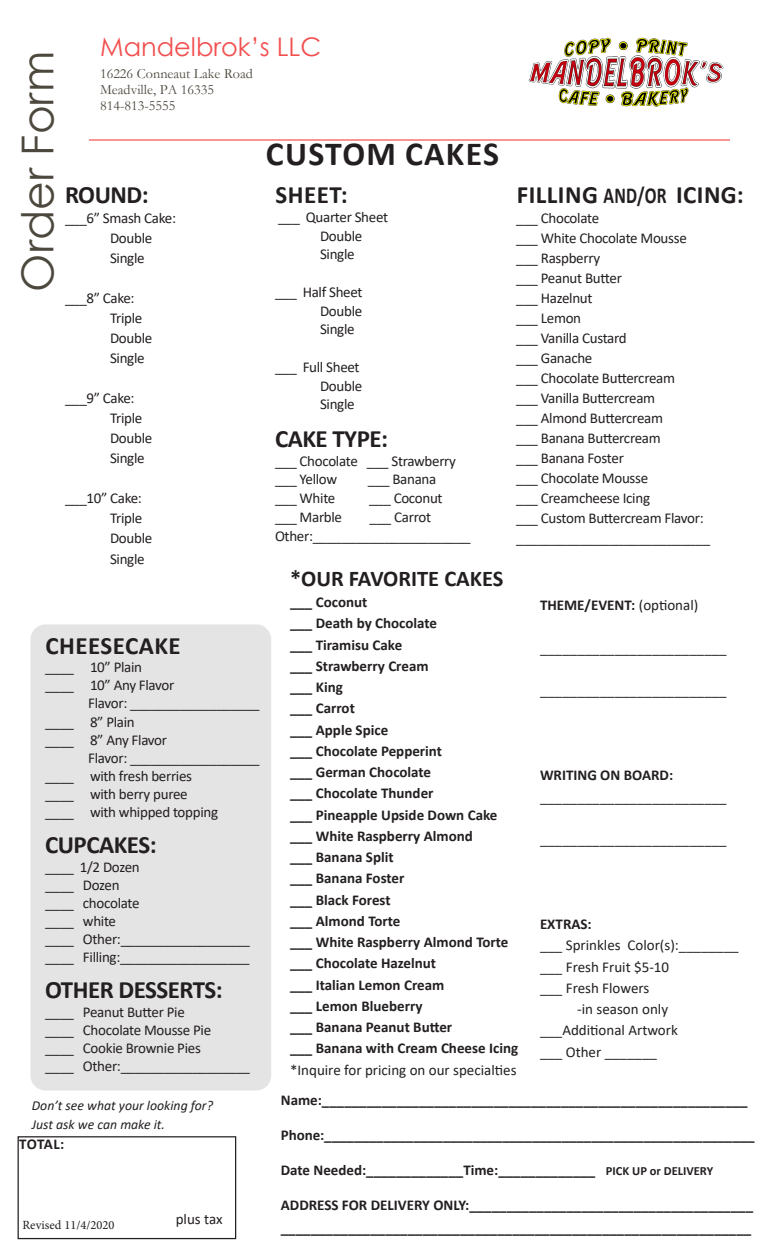
<style>
.page{position:relative;width:765px;height:1260px;background:#fff}
.page>*{position:absolute;margin:0;border:0;box-sizing:border-box;transform-origin:0 0}
.t1{font:44px "Century Gothic";color:#4c483d}
.t2{font:700 33.75px "Calibri";letter-spacing:.04em;color:#231f20}
.t3{font:25.62px "Century Gothic";color:#f24f4f}
.t4{font:700 25px "Calibri";letter-spacing:-.02em;color:#231f20}
.t5{font:700 25px "Calibri";letter-spacing:.02em;color:#231f20}
.t6{font:700 22.5px "Calibri";color:#231f20}
.t7{font:15px/18.1px "Calibri";letter-spacing:-.02em;color:#231f20}
.t8{font:700 15px/21.2px "Calibri";color:#231f20}
.t9{font:15px "Calibri";color:#231f20}
.t10{font:14.12px/16px "Garamond";color:#4c483d}
.t11{font:italic 13.75px "Calibri";color:#231f20}
.t12{font:12.5px "Minion Pro";color:#231f20}
.s1{font-size:22.88px}
.s2{font-weight:400}
.s3{font-size:12.5px}
</style>
<div class="page">
<div style="left:31px;top:624px;width:240px;height:467px;background:#e5e4e4;border-radius:15px"></div>
<hr style="left:89px;top:139px;width:449px;height:2px;background:#f79595">
<hr style="left:538px;top:139px;width:192px;height:2px;background:#f79595">
<img style="left:528px;top:37px;width:196px;height:70px">
<div style="left:18px;top:1136px;width:218px;height:103px;border:1px solid #231f20"></div>
<p class="t3" style="left:100px;top:29px;width:223px">Mandelbrok’s LLC</p>
<p class="t10" style="left:100px;top:65px;width:154px">16226 Conneaut Lake Road<br>Meadville, PA 16335<br>814-813-55555</p>
<p class="t1" style="left:7px;top:292px;width:242px;rotate:-90deg">Order Form</p>
<p class="t2" style="left:266px;top:130px;width:235px">CUSTOM CAKES</p>
<p class="t5" style="left:517px;top:177px;width:229px">FILLING <span class="s1">AND/OR</span> ICING:</p>
<p class="t7" style="left:516px;top:209px;width:84px">___ Chocolate</p>
<p class="t7" style="left:516px;top:229px;width:172px">___ White Chocolate Mousse</p>
<p class="t7" style="left:516px;top:249px;width:85px">___ Raspberry</p>
<p class="t7" style="left:516px;top:269px;width:107px">___ Peanut Butter</p>
<p class="t7" style="left:516px;top:289px;width:78px">___ Hazelnut</p>
<p class="t7" style="left:516px;top:309px;width:66px">___ Lemon</p>
<p class="t7" style="left:516px;top:329px;width:112px">___ Vanilla Custard</p>
<p class="t7" style="left:516px;top:349px;width:78px">___ Ganache</p>
<p class="t7" style="left:516px;top:369px;width:160px">___ Chocolate Buttercream</p>
<p class="t7" style="left:516px;top:389px;width:141px">___ Vanilla Buttercream</p>
<p class="t7" style="left:516px;top:409px;width:148px">___ Almond Buttercream</p>
<p class="t7" style="left:516px;top:429px;width:146px">___ Banana Buttercream</p>
<p class="t7" style="left:516px;top:449px;width:109px">___ Banana Foster</p>
<p class="t7" style="left:516px;top:469px;width:134px">___ Chocolate Mousse</p>
<p class="t7" style="left:516px;top:489px;width:135px">___ Creamcheese Icing</p>
<p class="t7" style="left:516px;top:508px;width:195px;line-height:20px">___ Custom Buttercream Flavor: ___________________________</p>
<p class="t4" style="left:65px;top:177px;width:85px">ROUND:</p>
<p class="t7" style="left:65px;top:209px;width:113px">___6” Smash Cake:</p>
<p class="t7" style="left:110px;top:229px;width:44px">Double</p>
<p class="t7" style="left:110px;top:249px;width:36px">Single</p>
<p class="t7" style="left:65px;top:289px;width:71px">___8” Cake:</p>
<p class="t7" style="left:110px;top:309px;width:34px">Triple</p>
<p class="t7" style="left:110px;top:329px;width:44px">Double</p>
<p class="t7" style="left:110px;top:349px;width:36px">Single</p>
<p class="t7" style="left:65px;top:389px;width:71px">___9” Cake:</p>
<p class="t7" style="left:110px;top:409px;width:34px">Triple</p>
<p class="t7" style="left:110px;top:429px;width:44px">Double</p>
<p class="t7" style="left:110px;top:449px;width:36px">Single</p>
<p class="t7" style="left:65px;top:489px;width:78px">___10” Cake:</p>
<p class="t7" style="left:110px;top:509px;width:34px">Triple</p>
<p class="t7" style="left:110px;top:529px;width:44px">Double</p>
<p class="t7" style="left:110px;top:550px;width:36px">Single</p>
<p class="t4" style="left:275px;top:177px;width:74px">SHEET:</p>
<p class="t7" style="left:278px;top:207px;width:112px">___ Quarter Sheet</p>
<p class="t7" style="left:320px;top:226px;width:44px;line-height:18.8px">Double<br>Single</p>
<p class="t7" style="left:275px;top:282px;width:89px">___ Half Sheet</p>
<p class="t7" style="left:320px;top:301px;width:44px">Double</p>
<p class="t7" style="left:320px;top:320px;width:36px">Single</p>
<p class="t7" style="left:275px;top:357px;width:86px">___ Full Sheet</p>
<p class="t7" style="left:320px;top:376px;width:44px">Double</p>
<p class="t7" style="left:320px;top:395px;width:36px">Single</p>
<p class="t4" style="left:275px;top:421px;width:115px">CAKE TYPE:</p>
<p class="t7" style="left:275px;top:451px;width:183px">___ Chocolate ___ Strawberry</p>
<p class="t7" style="left:275px;top:470px;width:64px">___ Yellow</p>
<p class="t7" style="left:368px;top:470px;width:70px">___ Banana</p>
<p class="t7" style="left:275px;top:489px;width:62px">___ White</p>
<p class="t7" style="left:369px;top:489px;width:75px">___ Coconut</p>
<p class="t7" style="left:275px;top:507px;width:69px">___ Marble</p>
<p class="t7" style="left:370px;top:507px;width:63px">___ Carrot</p>
<p class="t7" style="left:275px;top:526px;width:197px">Other:______________________</p>
<p class="t6" style="left:290px;top:562px;width:215px">*OUR FAVORITE CAKES</p>
<p class="t8" style="left:290px;top:591px;width:79px">___ Coconut</p>
<p class="t8" style="left:290px;top:612px;width:149px">___ Death by Chocolate</p>
<p class="t8" style="left:290px;top:634px;width:114px">___ Tiramisu Cake</p>
<p class="t8" style="left:290px;top:655px;width:140px">___ Strawberry Cream</p>
<p class="t8" style="left:290px;top:676px;width:54px">___ King</p>
<p class="t8" style="left:290px;top:697px;width:66px">___ Carrot</p>
<p class="t8" style="left:290px;top:719px;width:100px">___ Apple Spice</p>
<p class="t8" style="left:290px;top:740px;width:154px">___ Chocolate Pepperint</p>
<p class="t8" style="left:290px;top:761px;width:143px">___ German Chocolate</p>
<p class="t8" style="left:290px;top:782px;width:145px">___ Chocolate Thunder</p>
<p class="t8" style="left:290px;top:804px;width:209px">___ Pineapple Upside Down Cake ___ White Raspberry Almond</p>
<p class="t8" style="left:290px;top:846px;width:105px">___ Banana Split</p>
<p class="t8" style="left:290px;top:867px;width:116px">___ Banana Foster</p>
<p class="t8" style="left:290px;top:889px;width:102px">___ Black Forest</p>
<p class="t8" style="left:290px;top:910px;width:112px">___ Almond Torte</p>
<p class="t8" style="left:290px;top:931px;width:220px">___ White Raspberry Almond Torte</p>
<p class="t8" style="left:290px;top:952px;width:156px">___ Chocolate Hazelnut ___ Italian Lemon Cream</p>
<p class="t8" style="left:290px;top:995px;width:134px">___ Lemon Blueberry</p>
<p class="t8" style="left:290px;top:1016px;width:164px">___ Banana Peanut Butter</p>
<p class="t8" style="left:290px;top:1037px;width:230px">___ Banana with Cream Cheese Icing</p>
<p class="t9" style="left:290px;top:1059px;width:228px">*Inquire for pricing on our specialties</p>
<p class="t8" style="left:540px;top:595px;width:160px">THEME/EVENT: <span class="s2">(optional)</span></p>
<p class="t5" style="left:45px;top:628px;width:137px">CHEESECAKE</p>
<p class="t7" style="left:45px;top:658px;width:99px">____ 10” Plain</p>
<p class="t7" style="left:45px;top:676px;width:131px">____ 10” Any Flavor</p>
<p class="t7" style="left:45px;top:694px;width:216px;text-indent:43px">Flavor: __________________ ____ 8” Plain<br>____ 8” Any Flavor</p>
<p class="t7" style="left:88px;top:748px;width:173px">Flavor: __________________</p>
<p class="t7" style="left:45px;top:767px;width:149px">____ with fresh berries</p>
<p class="t7" style="left:45px;top:785px;width:144px">____ with berry puree</p>
<p class="t7" style="left:45px;top:803px;width:175px">____ with whipped topping</p>
<p class="t4" style="left:45px;top:827px;width:113px">CUPCAKES:</p>
<p class="t7" style="left:45px;top:857px;width:96px">____ 1/2 Dozen ____ Dozen ____ chocolate</p>
<p class="t7" style="left:45px;top:912px;width:73px">____ white</p>
<p class="t7" style="left:45px;top:930px;width:207px">____ Other:__________________ ____ Filling:__________________</p>
<p class="t4" style="left:45px;top:972px;width:179px">OTHER DESSERTS:</p>
<p class="t7" style="left:45px;top:1002px;width:168px">____ Peanut Butter Pie ____ Chocolate Mousse Pie ____ Cookie Brownie Pies</p>
<p class="t7" style="left:45px;top:1057px;width:207px">____ Other:__________________</p>
<p class="t7" style="left:540px;top:638px;width:188px">_________________________</p>
<p class="t7" style="left:540px;top:681px;width:188px">_________________________</p>
<p class="t8" style="left:540px;top:765px;width:135px">WRITING ON BOARD:</p>
<p class="t7" style="left:540px;top:787px;width:188px">_________________________</p>
<p class="t7" style="left:540px;top:830px;width:188px">_________________________</p>
<p class="t8" style="left:540px;top:913px;width:53px">EXTRAS:</p>
<p class="t9" style="left:540px;top:935px;width:200px">___ Sprinkles Color(s):________</p>
<p class="t9" style="left:540px;top:956px;width:131px">___ Fresh Fruit $5-10</p>
<p class="t9" style="left:540px;top:977px;width:111px">___ Fresh Flowers</p>
<p class="t9" style="left:577px;top:999px;width:92px">-in season only</p>
<p class="t9" style="left:540px;top:1020px;width:139px">___Additional Artwork</p>
<p class="t7" style="left:540px;top:1042px;width:119px">___ Other _______</p>
<p class="t11" style="left:32px;top:1096px;width:183px">Don’t see what your looking for?</p>
<p class="t11" style="left:32px;top:1114px;width:135px">Just ask we can make it.</p>
<p class="t8" style="left:19px;top:1133px;width:47px">TOTAL:</p>
<p class="t12" style="left:22px;top:1217px;width:94px">Revised 11/4/2020</p>
<p class="t7" style="left:176px;top:1209px;width:48px">plus tax</p>
<p class="t8" style="left:281px;top:1089px;width:468px">Name:_________________________________________________________</p>
<p class="t8" style="left:281px;top:1124px;width:475px">Phone:__________________________________________________________</p>
<p class="t8" style="left:281px;top:1159px;width:434px">Date Needed:_____________Time:_____________ <span class="s3">PICK UP or DELIVERY</span></p>
<p class="t8" style="left:281px;top:1193px;width:474px;line-height:23.8px">ADDRESS FOR DELIVERY ONLY:______________________________________ _______________________________________________________________</p>
</div>
